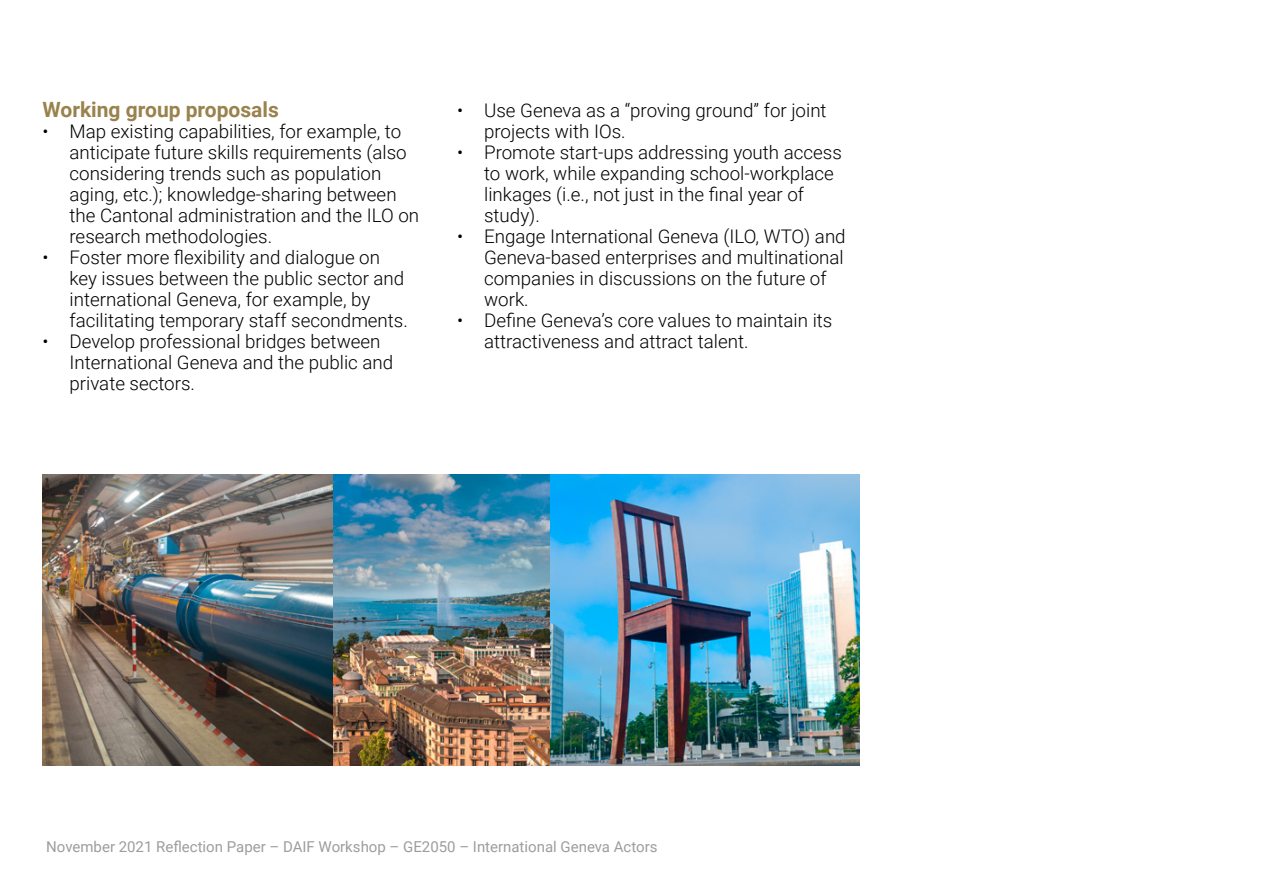
<style>
.page{position:relative;width:1263px;height:893px;background:#fff}
.page>*{position:absolute;margin:0;border:0;box-sizing:border-box;transform-origin:0 0}
.t1{font:700 21px "Roboto";color:#99824d}
.t2{font:300 18.75px/21px "Roboto";color:#000}
.t3{font:15px "Roboto";color:#9d9d9c}
</style>
<div class="page">
<img style="left:43px;top:474px;width:817px;height:291px">
<p class="t1" style="left:43px;top:95px;width:238px">Working group proposals</p>
<p class="t2" style="left:70px;top:120px;width:351px;text-indent:-27px">• Map existing capabilities, for example, to anticipate future skills requirements (also considering trends such as population aging, etc.); knowledge-sharing between the Cantonal administration and the ILO on research methodologies.</p>
<p class="t2" style="left:70px;top:246px;width:340px;text-indent:-27px">• Foster more flexibility and dialogue on key issues between the public sector and international Geneva, for example, by facilitating temporary staff secondments.</p>
<p class="t2" style="left:70px;top:330px;width:325px;text-indent:-27px">• Develop professional bridges between<br>International Geneva and the public and private sectors.</p>
<p class="t2" style="left:484px;top:99px;width:344px;text-indent:-27px">• Use Geneva as a “proving ground” for joint projects with IOs.</p>
<p class="t2" style="left:484px;top:141px;width:359px;text-indent:-27px">• Promote start-ups addressing youth access to work, while expanding school-workplace linkages (i.e., not just in the final year of study).</p>
<p class="t2" style="left:484px;top:225px;width:363px;text-indent:-27px">• Engage International Geneva (ILO, WTO) and Geneva-based enterprises and multinational companies in discussions on the future of work.</p>
<p class="t2" style="left:484px;top:309px;width:350px;text-indent:-27px">• Define Geneva’s core values to maintain its attractiveness and attract talent.</p>
<p class="t3" style="left:46px;top:836px;width:613px">November 2021 Reflection Paper – DAIF Workshop – GE2050 – International Geneva Actors</p>
</div>
